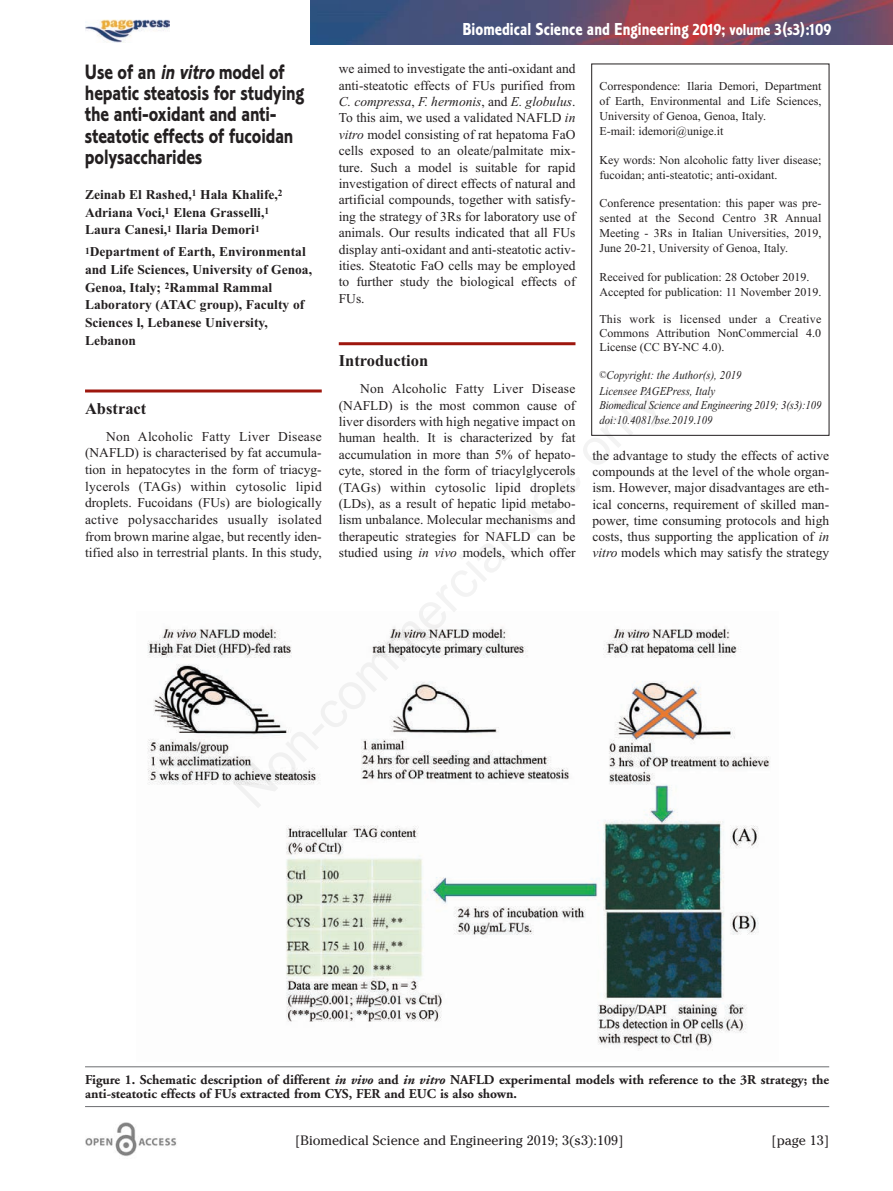
<style>
.page{position:relative;width:893px;height:1191px;background:#fff}
.page>*{position:absolute;margin:0;border:0;box-sizing:border-box;transform-origin:0 0}
.t1{font:21.6px/21.5px "Corinthian Bold Plain";letter-spacing:-.005em;color:#231f20;scale:.83 1}
.t2{font:18px "Corinthian Bold Condensed Plain";color:#fff}
.t3{font:700 16.5px "Times New Roman";color:#231f20}
.t4{font:13.5px/16.4px "Times New Roman";color:#231f20;text-align:justify}
.t5{font:700 13.5px/17.7px "Times New Roman";color:#231f20}
.t6{font:700 13.5px/13.5px "Adobe Garamond";color:#231f20}
.t7{font:13.5px "Cheltenham";color:#231f20}
.t8{font:12px/15px "Times New Roman";color:#231f20}
.t9{font:italic 12px/14.4px "Times New Roman";letter-spacing:-.02em;color:#231f20;scale:.9 1}
.t10{font:italic 12px/15.9px "Times New Roman";color:#231f20;scale:.9 1}
.s1{font-style:italic}
.s2{font-size:16.5px}
.s3{font-size:10.5px}
.s4{font-style:normal}
</style>
<div class="page">
<hr style="left:85px;top:389px;width:237px;height:3px;background:#9e170e">
<hr style="left:339px;top:342px;width:236px;height:3px;background:#9e170e">
<div style="left:591px;top:64px;width:238px;height:371px;border:1px solid #231f20"></div>
<img style="left:85px;top:1123px;width:92px;height:33px">
<img style="left:85px;top:19px;width:84px;height:24px">
<img style="left:311px;top:0;width:582px;height:45px">
<hr style="left:85px;top:1066px;width:744px;height:1px;background:#6c6d70">
<hr style="left:85px;top:1106px;width:744px;height:1px;background:#6c6d70">
<img style="left:147px;top:626px;width:623px;height:423px">
<h1 class="t1" style="left:85px;top:63px;width:266px">Use of an <span class="s1">in vitro</span>model of hepatic steatosis for studying the anti-oxidant and anti&shy;steatotic effects of fucoidan polysaccharides</h1>
<p class="t5" style="left:85px;top:185px;width:199px">Zeinab El Rashed,<sup>1</sup> Hala Khalife,<sup>2<br></sup>Adriana Voci,<sup>1</sup> Elena Grasselli,<sup>1<br></sup>Laura Canesi,<sup>1</sup> Ilaria Demori<sup>1</sup></p>
<p class="t5" style="left:85px;top:243px;width:229px"><sup>1</sup>Department of Earth, Environmental and Life Sciences, University of Genoa,<br>Genoa, Italy; <sup>2</sup>Rammal Rammal<br>Laboratory (ATAC group), Faculty of<br>Sciences l, Lebanese University,<br>Lebanon</p>
<p class="t3" style="left:85px;top:398px;width:63px">Abstract</p>
<p class="t4" style="left:85px;top:428px;width:238px;text-indent:21px">Non Alcoholic Fatty Liver Disease (NAFLD) is characterised by fat accumula&shy;tion in hepatocytes in the form of triacyg&shy;lycerols (TAGs) within cytosolic lipid droplets. Fucoidans (FUs) are biologically active polysaccharides usually isolated from brown marine algae, but recently iden&shy;tified also in terrestrial plants. In this study,</p>
<h2 class="t2" style="left:462px;top:23px;width:371px">Biomedical Science and Engineering <span class="s2">2019; volume 3(s3):109</span></h2>
<p class="t4" style="left:339px;top:60px;width:238px">we aimed to investigate the anti-oxidant and anti-steatotic effects of FUs purified from <span class="s1">C. compressa</span>, <span class="s1">F. hermonis</span>, and <span class="s1">E. globulus</span>.<br>To this aim, we used a validated NAFLD <span class="s1">in vitro</span> model consisting of rat hepatoma FaO cells exposed to an oleate/palmitate mix&shy;ture. Such a model is suitable for rapid investigation of direct effects of natural and artificial compounds, together with satisfy&shy;ing the strategy of 3Rs for laboratory use of animals. Our results indicated that all FUs display anti-oxidant and anti-steatotic activ&shy;ities. Steatotic FaO cells may be employed to further study the biological effects of FUs.</p>
<p class="t3" style="left:339px;top:351px;width:91px">Introduction</p>
<p class="t4" style="left:339px;top:380px;width:238px;text-indent:21px">Non Alcoholic Fatty Liver Disease (NAFLD) is the most common cause of liver disorders with high negative impact on human health. It is characterized by fat accumulation in more than 5% of hepato&shy;cyte, stored in the form of triacylglycerols (TAGs) within cytosolic lipid droplets (LDs), as a result of hepatic lipid metabo&shy;lism unbalance. Molecular mechanisms and therapeutic strategies for NAFLD can be studied using <span class="s1">in vivo</span> models, which offer</p>
<p class="t8" style="left:599px;top:79px;width:224px">Correspondence: Ilaria Demori, Department of Earth, Environmental and Life Sciences, University of Genoa, Genoa, Italy.<br>E-mail: idemori@unige.it</p>
<p class="t8" style="left:599px;top:152px;width:224px">Key words: Non alcoholic fatty liver disease; fucoidan; anti-steatotic; anti-oxidant.</p>
<p class="t8" style="left:599px;top:195px;width:224px;text-align:justify">Conference presentation: this paper was pre&shy;sented at the Second Centro 3R Annual Meeting - 3Rs in Italian Universities, 2019, June 20-21, University of Genoa, Italy.</p>
<p class="t8" style="left:599px;top:269px;width:224px">Received for publication: 28 October 2019.<br>Accepted for publication: 11 November 2019.</p>
<p class="t8" style="left:599px;top:311px;width:224px;line-height:14.4px;text-align:justify">This work is licensed under a Creative Commons Attribution NonCommercial 4.0<br>License (CC BY-NC 4.0).</p>
<p class="t10" style="left:599px;top:367px;width:159px"><span class="s3">©</span>Copyright: the Author(s), 2019<br>Licensee PAGEPress, Italy</p>
<p class="t9" style="left:599px;top:398px;width:248px">Biomedical Science and Engineering 2019; 3(s3):109 doi:10.4081/bse.2019<span class="s4">.</span>109</p>
<p class="t4" style="left:592px;top:447px;width:238px">the advantage to study the effects of active compounds at the level of the whole organ&shy;ism. However, major disadvantages are eth&shy;ical concerns, requirement of skilled man&shy;power, time consuming protocols and high costs, thus supporting the application of <span class="s1">in vitro</span> models which may satisfy the strategy</p>
<p class="t6" style="left:85px;top:1074px;width:746px">Figure 1. Schematic description of different <span class="s1">in vivo</span> and <span class="s1">in vitro</span> NAFLD experimental models with reference to the 3R strategy; the anti-steatotic effects of FUs extracted from CYS, FER and EUC is also shown.</p>
<p class="t7" style="left:295px;top:1132px;width:330px">[Biomedical Science and Engineering 2019; 3(s3):109]</p>
<p class="t7" style="left:771px;top:1132px;width:59px">[page 13]</p>
</div>
